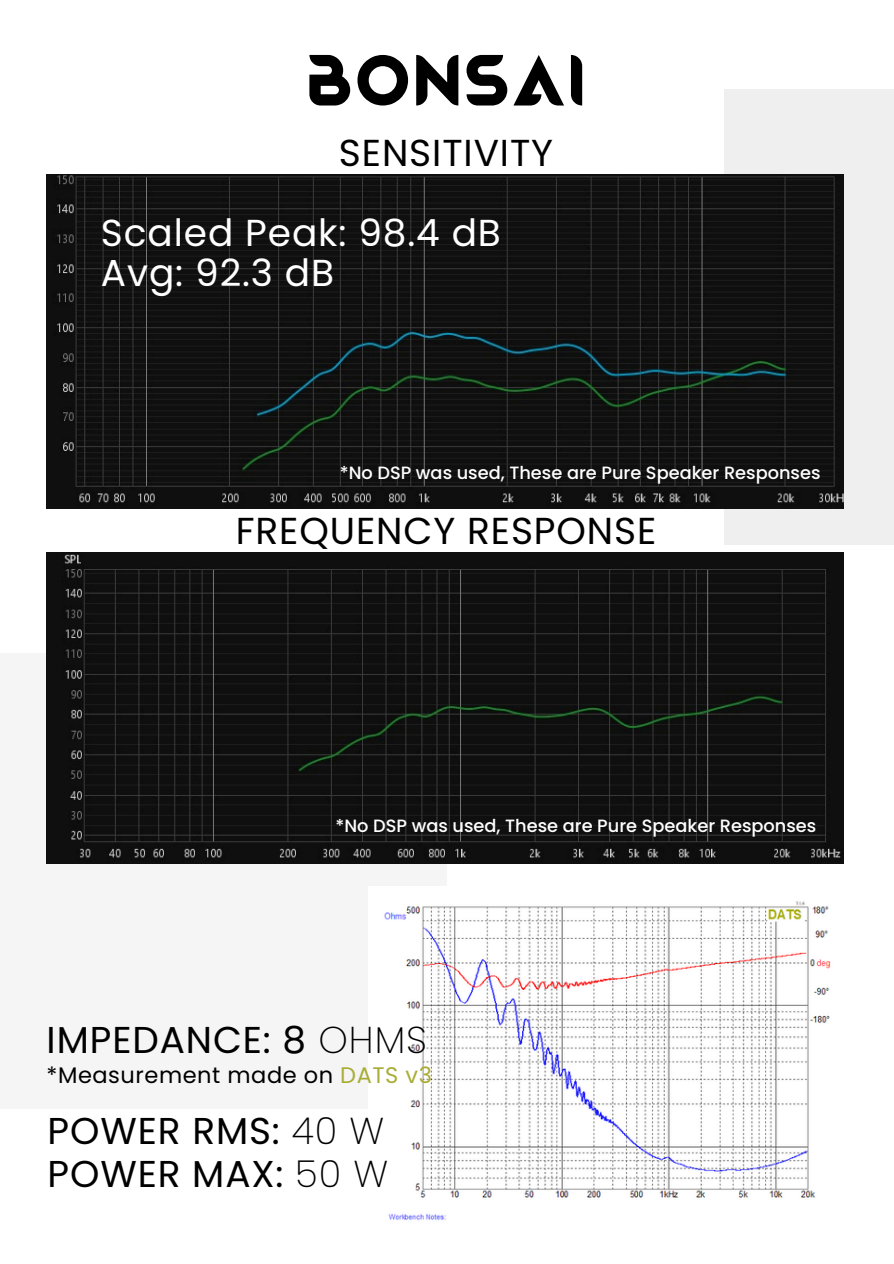
<style>
.page{position:relative;width:894px;height:1264px;background:#fff}
.page>*{position:absolute;margin:0;border:0;box-sizing:border-box;transform-origin:0 0}
.t1{font:700 70.2px "Magmawave Caps";letter-spacing:.045em;color:#000}
.t2{font:37.5px "Poppins";letter-spacing:.025em;color:#000}
.t3{font:37.5px "Poppins";letter-spacing:.025em;color:#fff}
.t4{font:37.35px "Poppins";letter-spacing:.025em;color:#000}
.t5{font:22.5px "Poppins";letter-spacing:.025em;color:#000}
.t6{font:500 17.7px "Poppins";color:#fff}
.s1{font-weight:200}
.s2{color:#a9ad36}
</style>
<div class="page">
<div style="left:724px;top:89px;width:169px;height:456px;background:#efefef"></div>
<div style="left:0;top:652px;width:446px;height:456px;background:#f5f5f5"></div>
<img style="left:47px;top:175px;width:796px;height:333px">
<img style="left:47px;top:553px;width:796px;height:310px">
<img style="left:384px;top:901px;width:447px;height:320px">
<p class="t1" style="left:306px;top:40px;width:280px">BONSAI</p>
<h3 class="t2" style="left:339px;top:126px;width:216px">SENSITIVITY</h3>
<h3 class="t3" style="left:101px;top:206px;width:401px">Scaled Peak: 98.4 dB</h3>
<p class="t3" style="left:101px;top:246px;width:235px">Avg: 92.3 dB</p>
<h4 class="t6" style="left:339px;top:461px;width:482px">*No DSP was used, These are Pure Speaker Responses</h4>
<h2 class="t2" style="left:236px;top:504px;width:422px">FREQUENCY RESPONSE</h2>
<h2 class="t6" style="left:335px;top:813px;width:482px">*No DSP was used, These are Pure Speaker Responses</h2>
<p class="t4" style="left:47px;top:1013px;width:382px">IMPEDANCE: 8 <span class="s1">OHMS</span></p>
<p class="t5" style="left:47px;top:1059px;width:386px">*Measurement made on <span class="s2">DATS v3</span></p>
<h2 class="t4" style="left:48px;top:1104px;width:338px">POWER RMS: <span class="s1">40 W</span></h2>
<h2 class="t4" style="left:48px;top:1147px;width:342px">POWER MAX: <span class="s1">50 W</span></h2>
</div>
